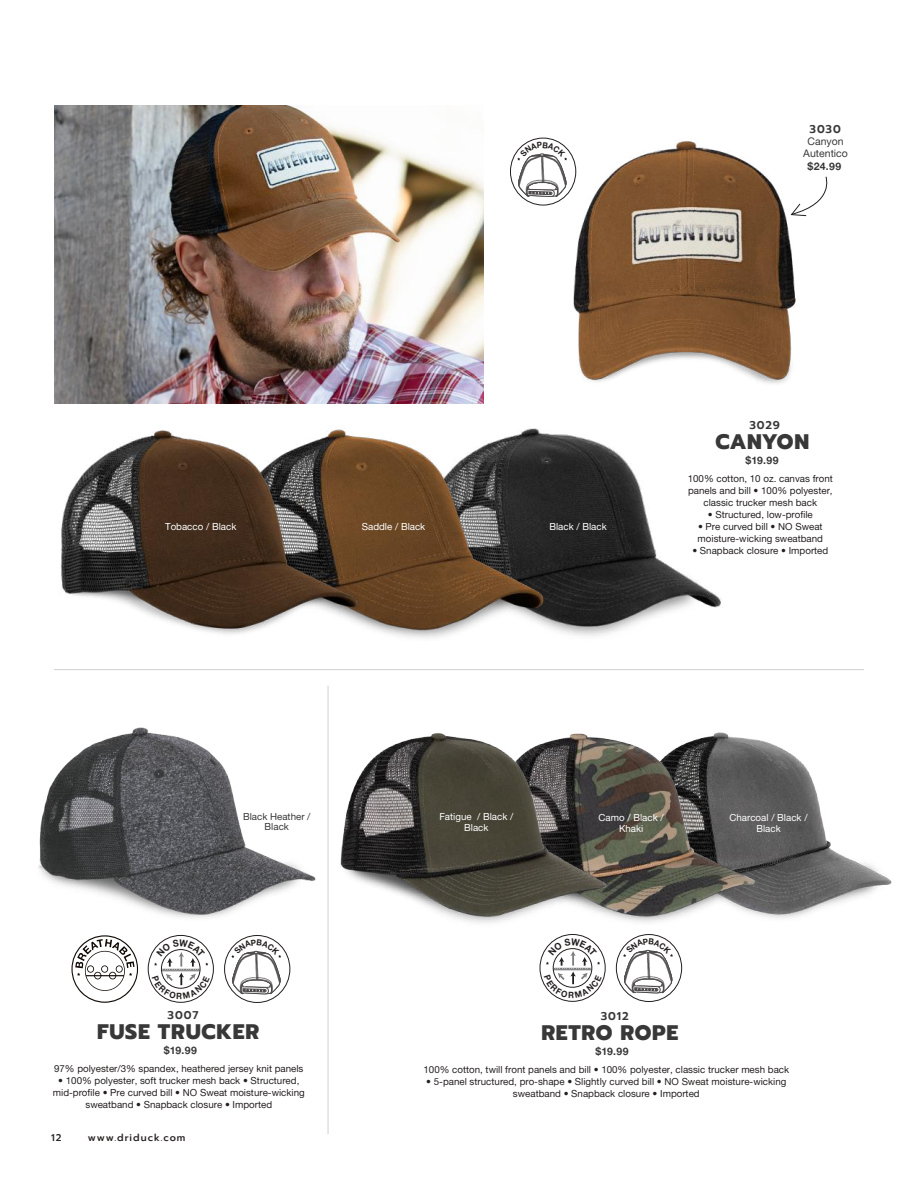
<style>
.page{position:relative;width:918px;height:1188px;background:#fff}
.page>*{position:absolute;margin:0;border:0;box-sizing:border-box;transform-origin:0 0}
.t1{font:800 21px "Prompt";letter-spacing:.035em;color:#383838}
.t2{font:600 11.25px "Prompt";letter-spacing:.09em;color:#383838}
.t3{font:10.5px "Alte Haas Grotesk Bold";letter-spacing:.03em;color:#383838}
.t4{font:10.5px/12px "Alte Haas Grotesk";color:#383838;text-align:center}
.t5{font:9.75px/12px "Alte Haas Grotesk";color:#241f1f;text-align:center}
.t6{font:9.75px/10.5px "Alte Haas Grotesk";color:#fff;text-align:center}
.t7{font:9.75px/10.5px "Alte Haas Grotesk";color:#383838;text-align:center}
.t8{font:500 9.75px "Prompt";letter-spacing:.1em;color:#241f1f}
</style>
<div class="page">
<img style="left:54px;top:106px;width:430px;height:298px">
<img style="left:569px;top:435px;width:152px;height:201px">
<img style="left:387px;top:428px;width:182px;height:210px">
<img style="left:61px;top:429px;width:326px;height:205px">
<img style="left:555px;top:140px;width:241px;height:244px">
<svg style="left:790px;top:176px;width:38px;height:41px"></svg>
<hr style="left:54px;top:669px;width:810px;height:1px;background:#222a2c">
<hr style="left:327px;top:686px;width:2px;height:448px;background:#222a2c">
<img style="left:38px;top:727px;width:278px;height:191px">
<div style="left:148px;top:935px;width:66px;height:68px;border:1px solid #241f1f;border-radius:50%"></div>
<div style="left:224px;top:935px;width:66px;height:68px;border:1px solid #241f1f;border-radius:50%"></div>
<svg style="left:71px;top:935px;width:67px;height:68px"></svg>
<div style="left:510px;top:138px;width:66px;height:67px;border:1px solid #241f1f;border-radius:50%"></div>
<img style="left:762px;top:741px;width:130px;height:178px">
<img style="left:561px;top:732px;width:201px;height:204px">
<img style="left:340px;top:732px;width:274px;height:196px">
<div style="left:540px;top:934px;width:66px;height:68px;border:1px solid #241f1f;border-radius:50%"></div>
<div style="left:616px;top:934px;width:66px;height:68px;border:1px solid #241f1f;border-radius:50%"></div>
<svg style="left:152px;top:939px;width:58px;height:60px"></svg>
<svg style="left:231px;top:939px;width:50px;height:55px"></svg>
<svg style="left:517px;top:142px;width:50px;height:55px"></svg>
<svg style="left:544px;top:938px;width:58px;height:60px"></svg>
<svg style="left:623px;top:938px;width:50px;height:55px"></svg>
<p class="t2" style="left:810px;top:121px;width:33px">3030</p>
<p class="t4" style="left:803px;top:135px;width:46px">Canyon<br>Autentico</p>
<p class="t3" style="left:808px;top:160px;width:35px">$24.99</p>
<p class="t2" style="left:749px;top:417px;width:32px">3029</p>
<h1 class="t1" style="left:715px;top:426px;width:95px">CANYON</h1>
<p class="t6" style="left:165px;top:521px;width:73px">Tobacco / Black</p>
<p class="t6" style="left:362px;top:521px;width:65px">Saddle / Black</p>
<p class="t6" style="left:549px;top:521px;width:59px">Black / Black</p>
<p class="t3" style="left:746px;top:454px;width:35px">$19.99</p>
<p class="t5" style="left:688px;top:472px;width:147px">100% cotton, 10 oz. canvas front panels and bill • 100% polyester, classic trucker mesh back</p>
<p class="t5" style="left:708px;top:508px;width:107px">• Structured, low-profile</p>
<p class="t5" style="left:698px;top:520px;width:127px;text-align:left">• Pre curved bill • NO Sweat moisture-wicking sweatband</p>
<p class="t5" style="left:692px;top:544px;width:137px">• Snapback closure • Imported</p>
<p class="t7" style="left:243px;top:811px;width:69px">Black Heather /<br>Black</p>
<p class="t6" style="left:439px;top:811px;width:76px">Fatigue / Black /<br>Black</p>
<p class="t6" style="left:599px;top:813px;width:67px">Camo / Black /<br>Khaki</p>
<p class="t6" style="left:729px;top:813px;width:80px">Charcoal / Black /<br>Black</p>
<p class="t2" style="left:168px;top:1007px;width:32px">3007</p>
<p class="t2" style="left:601px;top:1008px;width:29px">3012</p>
<h1 class="t1" style="left:97px;top:1016px;width:164px">FUSE TRUCKER</h1>
<h1 class="t1" style="left:541px;top:1017px;width:138px">RETRO ROPE</h1>
<p class="t3" style="left:164px;top:1044px;width:35px">$19.99</p>
<p class="t3" style="left:596px;top:1044px;width:35px">$19.99</p>
<p class="t5" style="left:54px;top:1062px;width:251px">97% polyester/3% spandex, heathered jersey knit panels</p>
<p class="t5" style="left:53px;top:1074px;width:253px">• 100% polyester, soft trucker mesh back • Structured, mid-profile • Pre curved bill • NO Sweat moisture-wicking sweatband • Snapback closure • Imported</p>
<p class="t5" style="left:424px;top:1063px;width:367px">100% cotton, twill front panels and bill • 100% polyester, classic trucker mesh back</p>
<p class="t5" style="left:426px;top:1075px;width:362px">• 5-panel structured, pro-shape • Slightly curved bill • NO Sweat moisture-wicking sweatband • Snapback closure • Imported</p>
<p class="t8" style="left:51px;top:1131px;width:12px">12</p>
<p class="t8" style="left:88px;top:1131px;width:99px">www.driduck.com</p>
</div>
